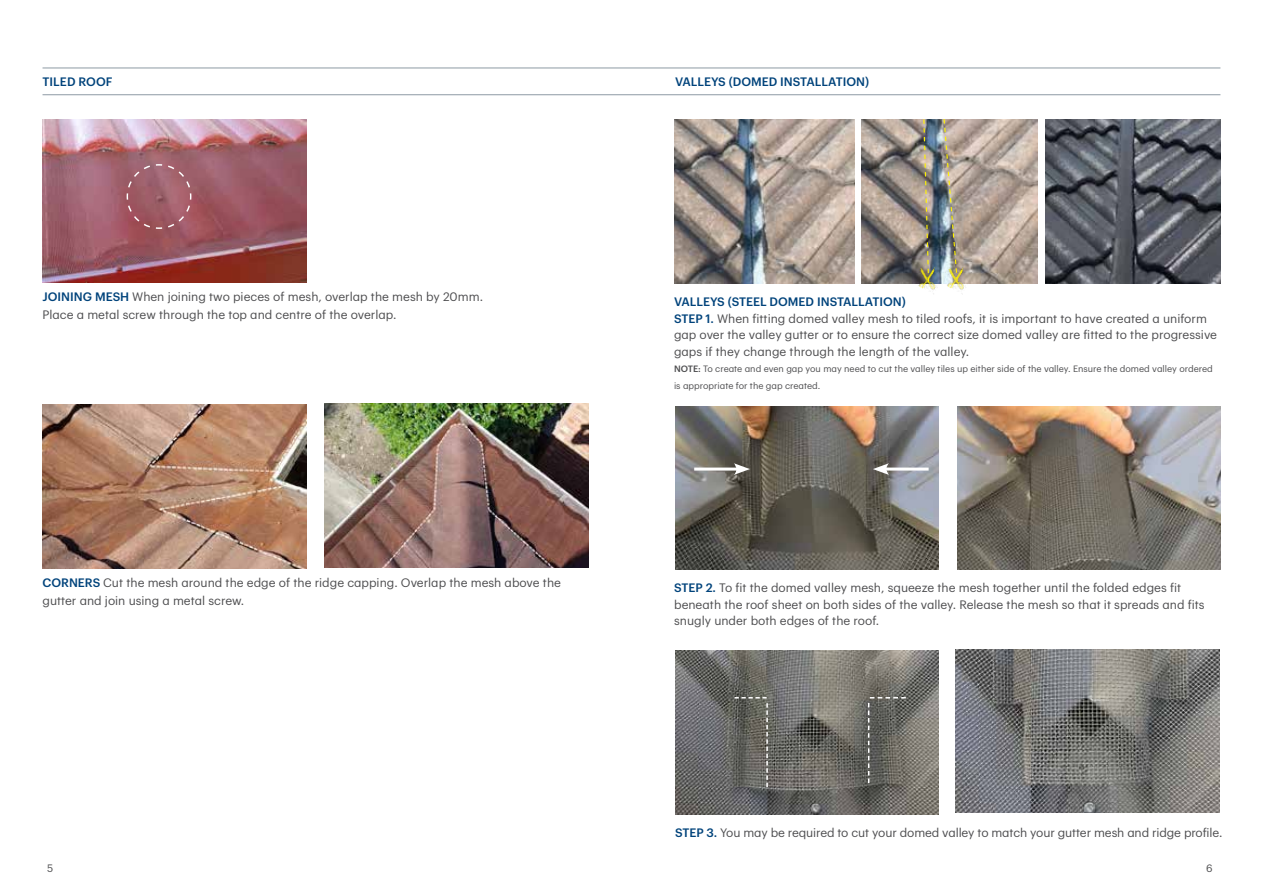
<style>
.page{position:relative;width:1263px;height:893px;background:#fff}
.page>*{position:absolute;margin:0;border:0;box-sizing:border-box;transform-origin:0 0}
.t1{font:12px/16.5px "Graphik";color:#4d4d4f}
.t2{font:500 12px "Graphik";color:#00437b}
.t3{font:10.5px "Graphik";color:#4d4d4f}
.t4{font:9px/16.5px "Graphik";color:#4d4d4f}
.s1{font-weight:500;color:#00437b}
.s2{font-weight:500}
</style>
<div class="page">
<hr style="left:43px;top:67px;width:1177px;height:2px;background:#9aa5ae">
<hr style="left:43px;top:94px;width:1177px;height:1px;background:#9aa5ae">
<img style="left:43px;top:119px;width:263px;height:164px">
<img style="left:674px;top:119px;width:181px;height:165px">
<img style="left:1045px;top:119px;width:176px;height:165px">
<img style="left:862px;top:119px;width:175px;height:165px">
<svg style="left:923px;top:119px;width:7px;height:142px"></svg>
<img style="left:943px;top:119px;width:15px;height:142px">
<img style="left:912px;top:261px;width:29px;height:33px">
<img style="left:941px;top:261px;width:33px;height:29px">
<img style="left:957px;top:406px;width:264px;height:164px">
<img style="left:675px;top:406px;width:264px;height:164px">
<hr style="left:694px;top:468px;width:45px;height:3px;background:#fff">
<svg style="left:734px;top:463px;width:16px;height:12px"></svg>
<hr style="left:883px;top:468px;width:46px;height:3px;background:#fff">
<svg style="left:873px;top:463px;width:16px;height:12px"></svg>
<img style="left:956px;top:649px;width:263px;height:164px">
<img style="left:675px;top:651px;width:264px;height:163px">
<svg style="left:734px;top:697px;width:34px;height:90px;background:#696862"></svg>
<svg style="left:868px;top:697px;width:38px;height:86px;background:#686862"></svg>
<svg style="left:126px;top:163px;width:66px;height:67px;background:#a2626d"></svg>
<img style="left:43px;top:404px;width:263px;height:164px">
<img style="left:324px;top:404px;width:264px;height:164px">
<p class="t2" style="left:43px;top:73px;width:72px">TILED ROOF</p>
<p class="t2" style="left:675px;top:73px;width:196px">VALLEYS (DOMED INSTALLATION)</p>
<p class="t1" style="left:43px;top:287px;width:442px;line-height:18px"><span class="s1">JOINING MESH</span> When joining two pieces of mesh, overlap the mesh by 20mm.<br>Place a metal screw through the top and centre of the overlap.</p>
<p class="t1" style="left:674px;top:293px;width:544px"><span class="s1">VALLEYS (STEEL DOMED INSTALLATION)<br>STEP 1.</span> When fitting domed valley mesh to tiled roofs, it is important to have created a uniform gap over the valley gutter or to ensure the correct size domed valley are fitted to the progressive gaps if they change through the length of the valley.</p>
<p class="t4" style="left:674px;top:360px;width:540px"><span class="s2">NOTE:</span> To create and even gap you may need to cut the valley tiles up either side of the valley. Ensure the domed valley ordered is appropriate for the gap created.</p>
<p class="t1" style="left:43px;top:573px;width:520px;line-height:18px"><span class="s1">CORNERS</span> Cut the mesh around the edge of the ridge capping. Overlap the mesh above the gutter and join using a metal screw.</p>
<p class="t1" style="left:674px;top:579px;width:532px"><span class="s1">STEP 2.</span> To fit the domed valley mesh, squeeze the mesh together until the folded edges fit beneath the roof sheet on both sides of the valley. Release the mesh so that it spreads and fits snugly under both edges of the roof.</p>
<p class="t1" style="left:675px;top:823px;width:549px"><span class="s1">STEP 3.</span> You may be required to cut your domed valley to match your gutter mesh and ridge profile.</p>
<p class="t3" style="left:47px;top:860px;width:8px">5</p>
<p class="t3" style="left:1206px;top:860px;width:8px">6</p>
</div>
